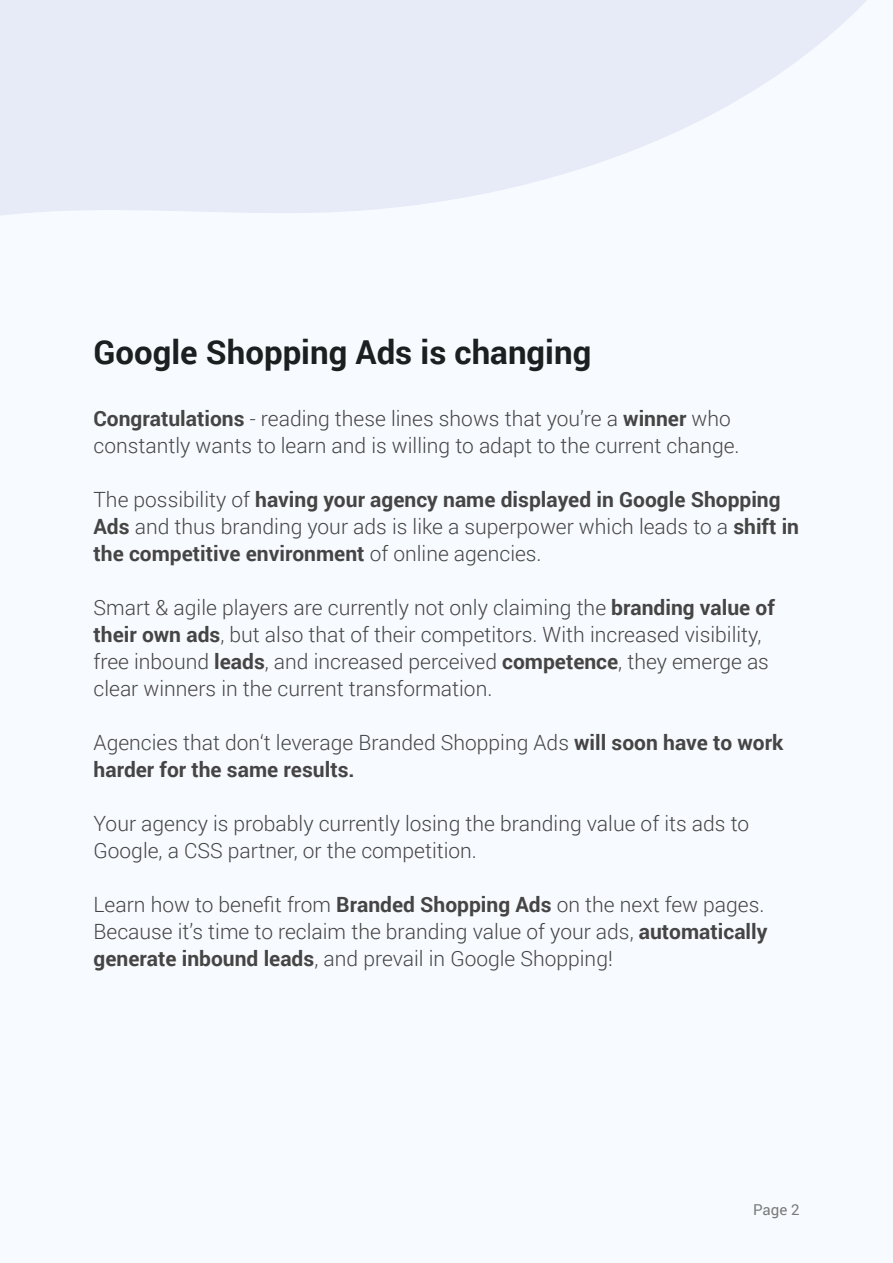
<style>
.page{position:relative;width:893px;height:1263px;background:#f7fafe}
.page>*{position:absolute;margin:0;border:0;box-sizing:border-box;transform-origin:0 0}
.t1{font:700 33px "Roboto";color:#1a1f1f}
.t2{font:300 21px/27px "Roboto";color:#464545}
.t3{font:15px "Roboto";color:#7a7a7a}
.s1{font-weight:700}
</style>
<div class="page">
<svg style="left:0;top:0;width:867px;height:215px;fill:#e7eaf7"></svg>
<h1 class="t1" style="left:94px;top:329px;width:499px">Google Shopping Ads is changing</h1>
<p class="t2" style="left:94px;top:404px;width:647px"><span class="s1">Congratulations</span> - reading these lines shows that you’re a <span class="s1">winner</span> who constantly wants to learn and is willing to adapt to the current change.</p>
<p class="t2" style="left:94px;top:485px;width:707px">The possibility of <span class="s1">having your agency name displayed in Google Shopping<br>Ads</span> and thus branding your ads is like a superpower which leads to a <span class="s1">shift in the competitive environment</span> of online agencies.</p>
<p class="t2" style="left:94px;top:593px;width:683px">Smart &amp; agile players are currently not only claiming the <span class="s1">branding value of their own ads</span>, but also that of their competitors. With increased visibility, free inbound <span class="s1">leads</span>, and increased perceived <span class="s1">competence</span>, they emerge as clear winners in the current transformation.</p>
<p class="t2" style="left:94px;top:728px;width:691px">Agencies that don‘t leverage Branded Shopping Ads <span class="s1">will soon have to work harder for the same results.</span></p>
<p class="t2" style="left:94px;top:809px;width:657px">Your agency is probably currently losing the branding value of its ads to<br>Google, a CSS partner, or the competition.</p>
<p class="t2" style="left:94px;top:890px;width:675px">Learn how to benefit from <span class="s1">Branded Shopping Ads</span> on the next few pages.<br>Because it’s time to reclaim the branding value of your ads, <span class="s1">automatically generate inbound leads</span>, and prevail in Google Shopping!</p>
<p class="t3" style="left:753px;top:1199px;width:48px">Page 2</p>
</div>
